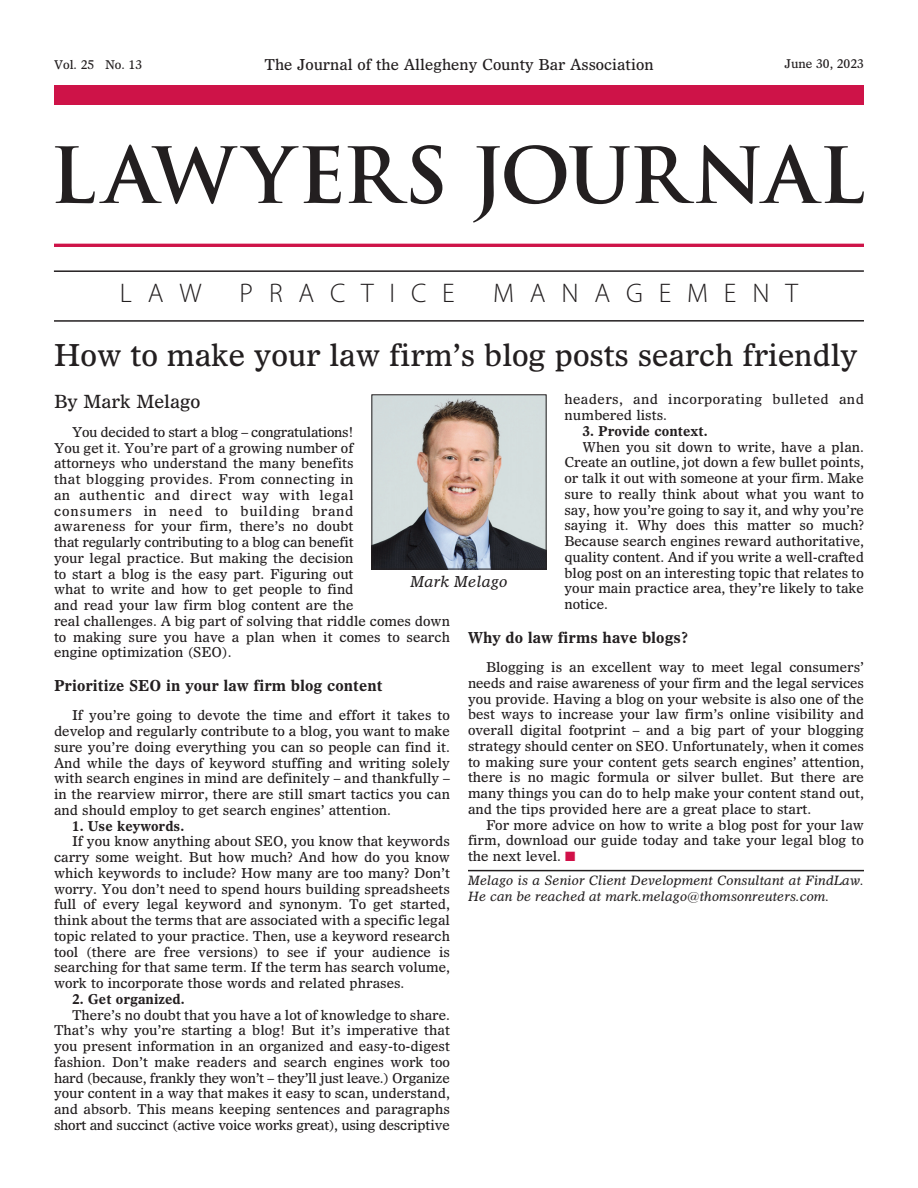
<style>
.page{position:relative;width:918px;height:1188px;background:#fff}
.page>*{position:absolute;margin:0;border:0;box-sizing:border-box;transform-origin:0 0}
.t1{font:30px "Dutch 811 BT Roman D";letter-spacing:-.005em;color:#231f20}
.t2{font:300 27px "Myriad Pro";letter-spacing:.585em;color:#231f20}
.t3{font:18px "Dutch 811 BT Roman D";color:#231f20}
.t4{font:15px "Dutch 811 BT Bold D";color:#231f20}
.t5{font:15px "Dutch 811 BT Roman D";color:#231f20}
.t6{font:15px "Dutch 811 BT Italic D";color:#231f20}
.t7{font:13.5px/15.8px "Dutch 811 BT Roman D";color:#231f20;text-align:justify}
.t8{font:13.5px/15.8px "Dutch 811 BT Roman D";letter-spacing:.03em;color:#231f20}
.t9{font:13.5px "Dutch 811 BT Bold D";color:#231f20}
.t10{font:12.75px/16.4px "Dutch 811 BT Italic D";color:#231f20}
.t11{font:12px "Dutch 811 BT Roman D";color:#231f20}
.s1{color:#d11048}
</style>
<div class="page">
<div style="left:54px;top:85px;width:810px;height:19px;background:#ce1348"></div>
<hr style="left:54px;top:244px;width:810px;height:3px;background:#ce1348">
<svg style="left:55px;top:145px;width:286px;height:59px"></svg>
<svg style="left:348px;top:145px;width:94px;height:59px"></svg>
<svg style="left:473px;top:145px;width:391px;height:77px"></svg>
<hr style="left:468px;top:870px;width:396px;height:1px;background:#231f20">
<hr style="left:54px;top:270px;width:810px;height:2px;background:#231f20">
<hr style="left:54px;top:320px;width:810px;height:2px;background:#231f20">
<img style="left:374px;top:397px;width:170px;height:170px">
<div style="left:372px;top:395px;width:174px;height:174px;border:1px solid #231f20"></div>
<p class="t11" style="left:54px;top:60px;width:90px">Vol. 25 No. 13</p>
<p class="t5" style="left:264px;top:59px;width:391px">The Journal of the Allegheny County Bar Association</p>
<p class="t11" style="left:784px;top:59px;width:81px">June 30, 2023</p>
<p class="t2" style="left:120px;top:277px;width:83px">LAW</p>
<p class="t2" style="left:240px;top:277px;width:217px">PRACTICE</p>
<p class="t2" style="left:493px;top:277px;width:306px">MANAGEMENT</p>
<p class="t1" style="left:54px;top:343px;width:806px">How to make your law firm’s blog posts search friendly</p>
<p class="t3" style="left:54px;top:394px;width:148px">By Mark Melago</p>
<p class="t7" style="left:54px;top:425px;width:398px;text-align:left;text-indent:18px">You decided to start a blog – congratulations!<br>You get it. You’re part of a growing number of<br>attorneys who understand the many benefits<br>that blogging provides. From connecting in<br>an authentic and direct way with legal<br>consumers in need to building brand<br>awareness for your firm, there’s no doubt<br>that regularly contributing to a blog can benefit<br>your legal practice. But making the decision<br>to start a blog is the easy part. Figuring out<br>what to write and how to get people to find<br>and read your law firm blog content are the<br>real challenges. A big part of solving that riddle comes down to making sure you have a plan when it comes to search engine optimization (SEO).</p>
<p class="t4" style="left:54px;top:680px;width:330px">Prioritize SEO in your law firm blog content</p>
<p class="t7" style="left:54px;top:709px;width:398px;text-indent:18px">If you’re going to devote the time and effort it takes to develop and regularly contribute to a blog, you want to make sure you’re doing everything you can so people can find it.<br>And while the days of keyword stuffing and writing solely with search engines in mind are definitely – and thankfully – in the rearview mirror, there are still smart tactics you can and should employ to get search engines’ attention.</p>
<p class="t9" style="left:72px;top:820px;width:114px">1. Use keywords.</p>
<p class="t7" style="left:54px;top:835px;width:397px;text-indent:18px">If you know anything about SEO, you know that keywords carry some weight. But how much? And how do you know which keywords to include? How many are too many? Don’t worry. You don’t need to spend hours building spreadsheets full of every legal keyword and synonym. To get started, think about the terms that are associated with a specific legal topic related to your practice. Then, use a keyword research tool (there are free versions) to see if your audience is searching for that same term. If the term has search volume, work to incorporate those words and related phrases.</p>
<p class="t9" style="left:72px;top:994px;width:114px">2. Get organized.</p>
<p class="t7" style="left:54px;top:1008px;width:398px;text-indent:18px">There’s no doubt that you have a lot of knowledge to share.<br>That’s why you’re starting a blog! But it’s imperative that you present information in an organized and easy-to-digest fashion. Don’t make readers and search engines work too hard (because, frankly they won’t – they’ll just leave.) Organize your content in a way that makes it easy to scan, understand, and absorb. This means keeping sentences and paragraphs short and succinct (active voice works great), using descriptive</p>
<p class="t8" style="left:564px;top:393px;width:301px">headers, and incorporating bulleted and numbered lists.</p>
<p class="t9" style="left:582px;top:425px;width:127px">3. Provide context.</p>
<p class="t7" style="left:564px;top:440px;width:301px;text-indent:18px">When you sit down to write, have a plan.<br>Create an outline, jot down a few bullet points, or talk it out with someone at your firm. Make sure to really think about what you want to say, how you’re going to say it, and why you’re saying it. Why does this matter so much?<br>Because search engines reward authoritative, quality content. And if you write a well-crafted blog post on an interesting topic that relates to your main practice area, they’re likely to take notice.</p>
<p class="t4" style="left:468px;top:631px;width:222px">Why do law firms have blogs?</p>
<p class="t7" style="left:468px;top:660px;width:398px;text-indent:18px">Blogging is an excellent way to meet legal consumers’ needs and raise awareness of your firm and the legal services you provide. Having a blog on your website is also one of the best ways to increase your law firm’s online visibility and overall digital footprint – and a big part of your blogging strategy should center on SEO. Unfortunately, when it comes to making sure your content gets search engines’ attention, there is no magic formula or silver bullet. But there are many things you can do to help make your content stand out, and the tips provided here are a great place to start.</p>
<p class="t7" style="left:468px;top:818px;width:397px;text-indent:18px">For more advice on how to write a blog post for your law firm, download our guide today and take your legal blog to the next level. <span class="s1">■</span></p>
<p class="t10" style="left:468px;top:873px;width:397px">Melago is a Senior Client Development Consultant at FindLaw.<br>He can be reached at mark.melago@thomsonreuters.com.</p>
<p class="t6" style="left:410px;top:576px;width:99px">Mark Melago</p>
</div>
